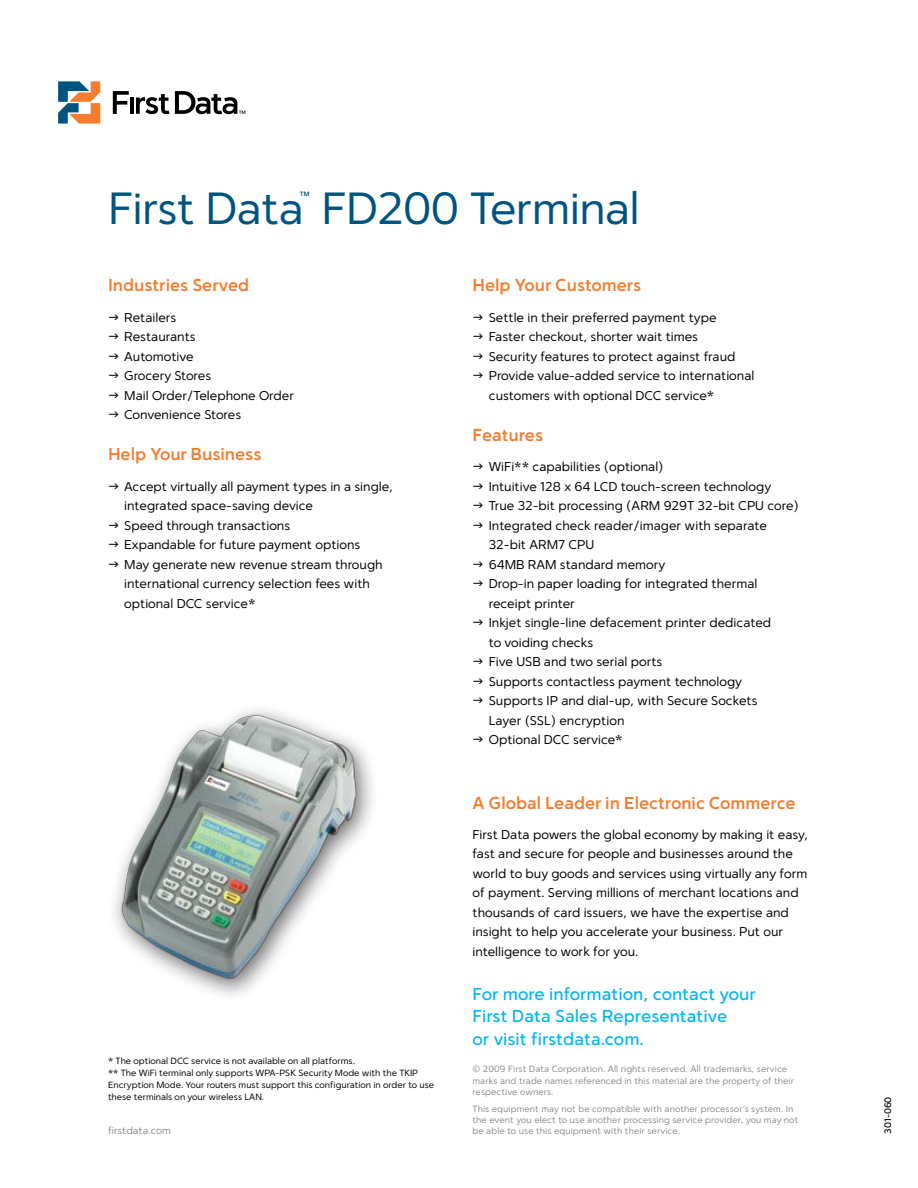
<style>
.page{position:relative;width:918px;height:1188px;background:#fff}
.page>*{position:absolute;margin:0;border:0;box-sizing:border-box;transform-origin:0 0}
.t1{font:45px "Simple Sans";letter-spacing:-.015em;color:#005480}
.t2{font:700 17.25px "Simple Sans";color:#f47d30}
.t3{font:500 17.25px/22.5px "Simple Sans";color:#00b6f1}
.t4{font:12.75px/19.5px "Simple Sans";color:#000}
.t5{font:10.2px "Simple Sans";color:#8a8c8e}
.t6{font:500 9.3px "Simple Sans";color:#000}
.t7{font:9px/11.2px "Simple Sans";letter-spacing:.01em;color:#8a8c8e}
.t8{font:9px/12px "Simple Sans";color:#000}
</style>
<div class="page">
<img style="left:114px;top:709px;width:258px;height:276px">
<svg style="left:58px;top:81px;width:42px;height:43px"></svg>
<hr style="left:130px;top:98px;width:4px;height:16px;background:#000">
<svg style="left:113px;top:91px;width:16px;height:23px"></svg>
<svg style="left:136px;top:91px;width:109px;height:23px"></svg>
<h1 class="t1" style="left:108px;top:182px;width:533px">First Data<sup>™</sup> FD200 Terminal</h1>
<h2 class="t2" style="left:108px;top:275px;width:143px">Industries Served</h2>
<p class="t4" style="left:124px;top:307px;width:171px">Retailers<br>Restaurants<br>Automotive<br>Grocery Stores<br>Mail Order/Telephone Order<br>Convenience Stores</p>
<h2 class="t2" style="left:108px;top:444px;width:155px">Help Your Business</h2>
<p class="t4" style="left:124px;top:476px;width:270px">Accept virtually all payment types in a single, integrated space-saving device<br>Speed through transactions<br>Expandable for future payment options<br>May generate new revenue stream through international currency selection fees with optional DCC service*</p>
<p class="t8" style="left:108px;top:1055px;width:328px">* The optional DCC service is not available on all platforms.<br>** The WiFi terminal only supports WPA-PSK Security Mode with the TKIP Encryption Mode. Your routers must support this configuration in order to use these terminals on your wireless LAN.</p>
<p class="t5" style="left:108px;top:1124px;width:64px">firstdata.com</p>
<h2 class="t2" style="left:472px;top:275px;width:170px">Help Your Customers</h2>
<p class="t4" style="left:489px;top:307px;width:267px">Settle in their preferred payment type Faster checkout, shorter wait times<br>Security features to protect against fraud Provide value-added service to international customers with optional DCC service*</p>
<h2 class="t2" style="left:472px;top:424px;width:72px">Features</h2>
<p class="t4" style="left:489px;top:457px;width:312px">WiFi** capabilities (optional)<br>Intuitive 128 x 64 LCD touch-screen technology True 32-bit processing (ARM 929T 32-bit CPU core)<br>Integrated check reader/imager with separate 32-bit ARM7 CPU<br>64MB RAM standard memory<br>Drop-in paper loading for integrated thermal receipt printer<br>Inkjet single-line defacement printer dedicated<br>to voiding checks<br>Five USB and two serial ports<br>Supports contactless payment technology Supports IP and dial-up, with Secure Sockets<br>Layer (SSL) encryption<br>Optional DCC service*</p>
<h2 class="t2" style="left:472px;top:792px;width:324px">A Global Leader in Electronic Commerce</h2>
<p class="t4" style="left:472px;top:824px;width:337px">First Data powers the global economy by making it easy, fast and secure for people and businesses around the world to buy goods and services using virtually any form of payment. Serving millions of merchant locations and thousands of card issuers, we have the expertise and insight to help you accelerate your business. Put our intelligence to work for you.</p>
<h2 class="t3" style="left:472px;top:982px;width:285px">For more information, contact your<br>First Data Sales Representative<br>or visit firstdata.com.</h2>
<p class="t7" style="left:472px;top:1063px;width:323px">© 2009 First Data Corporation. All rights reserved. All trademarks, service marks and trade names referenced in this material are the property of their respective owners.</p>
<p class="t7" style="left:472px;top:1103px;width:327px">This equipment may not be compatible with another processor’s system. In the event you elect to use another processing service provider, you may not be able to use this equipment with their service.</p>
<p class="t6" style="left:882px;top:1134px;width:39px;rotate:-90deg">301-060</p>
</div>
